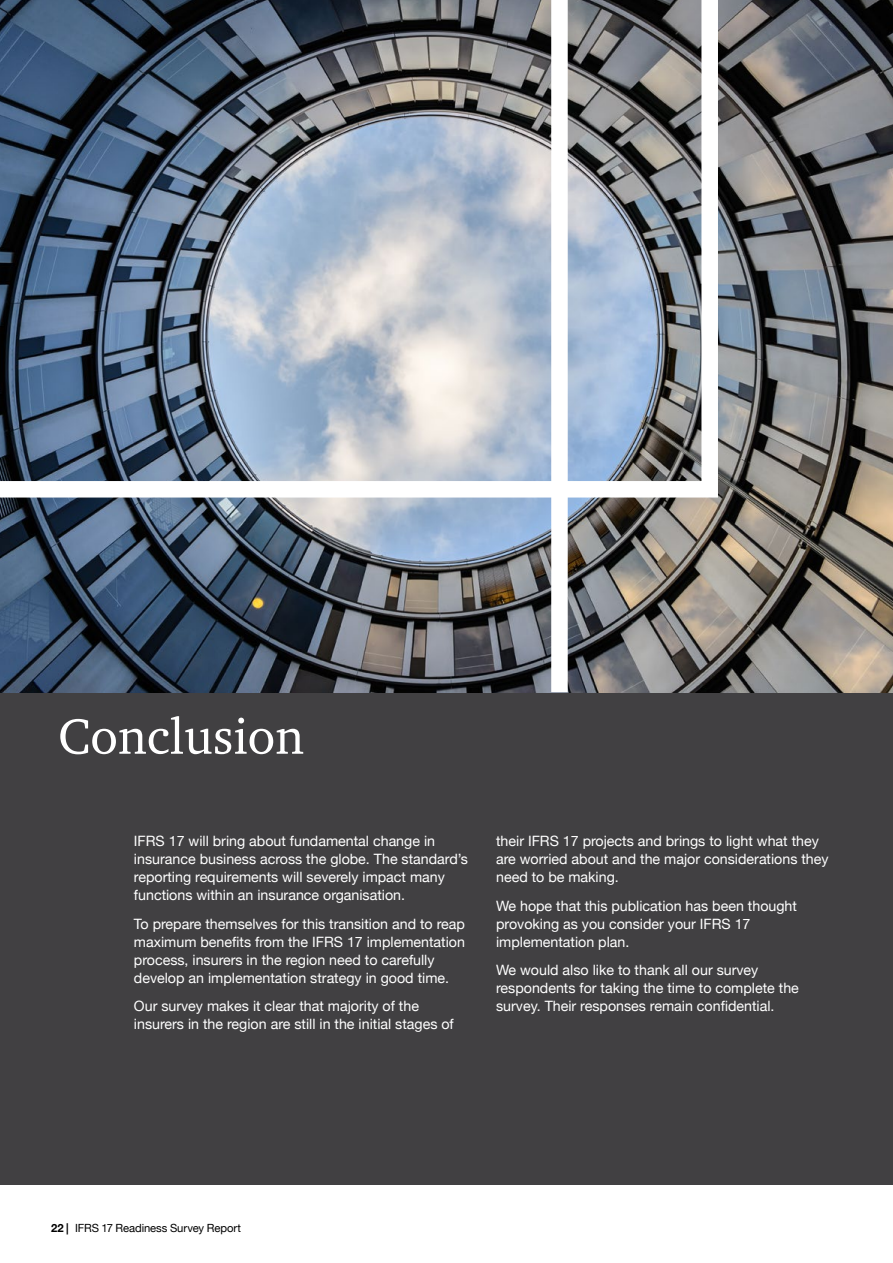
<style>
.page{position:relative;width:893px;height:1263px;background:#fff}
.page>*{position:absolute;margin:0;border:0;box-sizing:border-box;transform-origin:0 0}
.t1{font:51px "ITC Charter Com";color:#fff}
.t2{font:14.25px/18px "Helvetica Neue";color:#fff}
.t3{font:11.25px "Helvetica Neue";letter-spacing:-.01em;color:#000}
.s1{font-weight:700}
</style>
<div class="page">
<div style="left:0;top:692px;width:893px;height:492px;background:#414042"></div>
<img style="left:0;top:0;width:893px;height:692px">
<img style="left:0;top:0;width:726px;height:506px">
<div style="left:551px;top:0;width:17px;height:692px;background:#fff"></div>
<h1 class="t1" style="left:58px;top:705px;width:247px">Conclusion</h1>
<p class="t2" style="left:134px;top:833px;width:335px">IFRS 17 will bring about fundamental change in insurance business across the globe. The standard’s reporting requirements will severely impact many functions within an insurance organisation.</p>
<p class="t2" style="left:134px;top:915px;width:333px">To prepare themselves for this transition and to reap maximum benefits from the IFRS 17 implementation process, insurers in the region need to carefully develop an implementation strategy in good time.</p>
<p class="t2" style="left:134px;top:998px;width:321px">Our survey makes it clear that majority of the insurers in the region are still in the initial stages of</p>
<p class="t2" style="left:496px;top:833px;width:334px">their IFRS 17 projects and brings to light what they are worried about and the major considerations they need to be making.</p>
<p class="t2" style="left:496px;top:897px;width:302px">We hope that this publication has been thought provoking as you consider your IFRS 17 implementation plan.</p>
<p class="t2" style="left:496px;top:962px;width:304px">We would also like to thank all our survey respondents for taking the time to complete the survey. Their responses remain confidential.</p>
<p class="t3" style="left:51px;top:1219px;width:191px"><span class="s1">22 |</span> IFRS 17 Readiness Survey Report</p>
</div>
